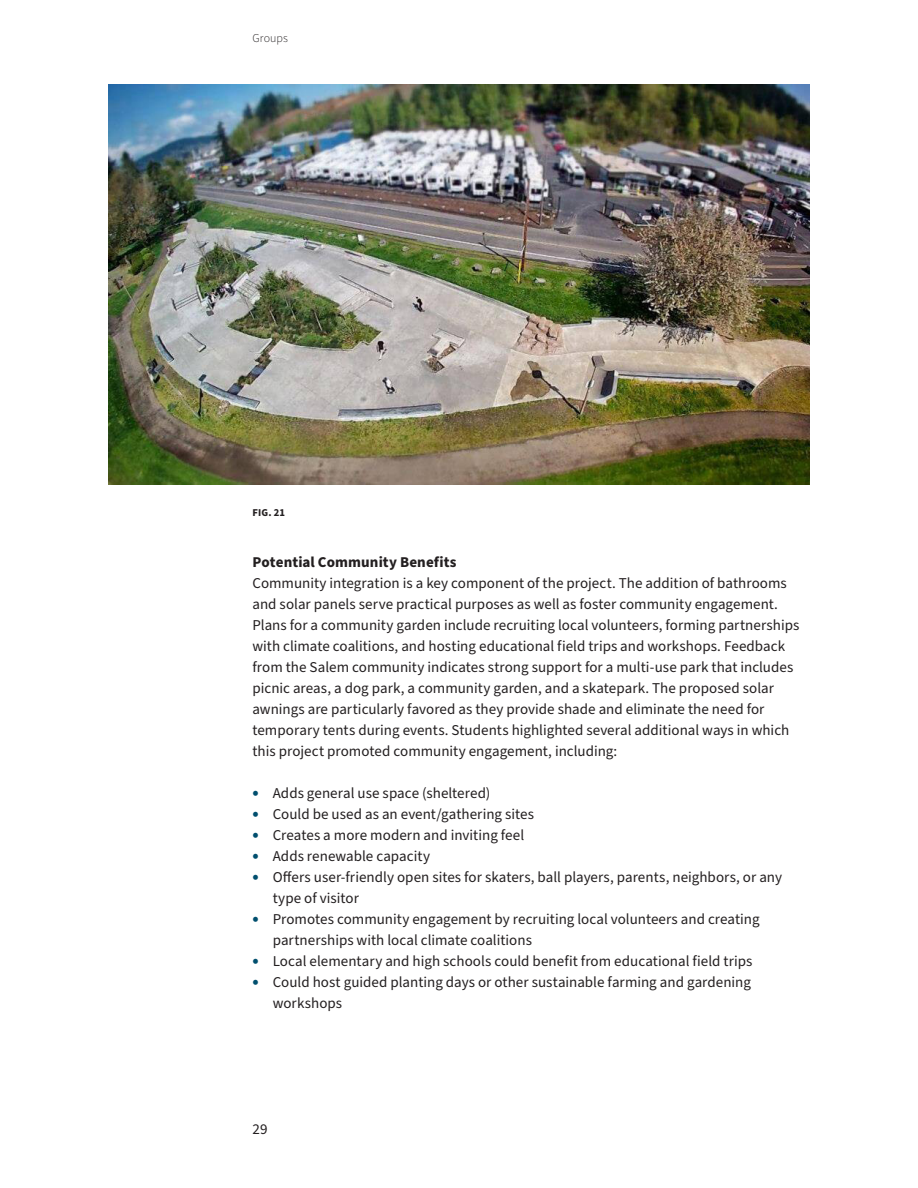
<style>
.page{position:relative;width:918px;height:1188px;background:#fff}
.page>*{position:absolute;margin:0;border:0;box-sizing:border-box;transform-origin:0 0}
.BODY{font:15px/21px "Source Sans Pro";color:#231f20}
.HEADING_3{font:700 15px "Source Sans Pro";letter-spacing:.005em;color:#231f20}
.t1{font:300 12px "Source Sans Pro";letter-spacing:.01em;color:#231f20}
.t2{font:700 10.5px "Source Sans Pro";color:#231f20}
.s1{font-weight:700;font-size:18px;color:#014f6e}
</style>
<div class="page">
<img style="left:108px;top:84px;width:702px;height:401px">
<p class="t1" style="left:252px;top:30px;width:37px">Groups</p>
<p class="t2" style="left:252px;top:506px;width:34px">FIG. 21</p>
<p class="HEADING_3" style="left:252px;top:552px;width:206px">Potential Community Benefits</p>
<p class="BODY" style="left:252px;top:573px;width:548px">Community integration is a key component of the project. The addition of bathrooms and solar panels serve practical purposes as well as foster community engagement.<br>Plans for a community garden include recruiting local volunteers, forming partnerships with climate coalitions, and hosting educational field trips and workshops. Feedback from the Salem community indicates strong support for a multi-use park that includes picnic areas, a dog park, a community garden, and a skatepark. The proposed solar awnings are particularly favored as they provide shade and eliminate the need for temporary tents during events. Students highlighted several additional ways in which this project promoted community engagement, including:</p>
<p class="BODY" style="left:252px;top:783px;width:240px"><span class="s1">•</span> Adds general use space (sheltered)</p>
<p class="BODY" style="left:252px;top:804px;width:283px"><span class="s1">•</span> Could be used as an event/gathering sites</p>
<p class="BODY" style="left:252px;top:825px;width:273px"><span class="s1">•</span> Creates a more modern and inviting feel</p>
<p class="BODY" style="left:252px;top:846px;width:179px"><span class="s1">•</span> Adds renewable capacity</p>
<p class="BODY" style="left:273px;top:867px;width:511px;text-indent:-20px"><span class="s1">•</span> Offers user-friendly open sites for skaters, ball players, parents, neighbors, or any type of visitor</p>
<p class="BODY" style="left:273px;top:909px;width:488px;text-indent:-20px"><span class="s1">•</span> Promotes community engagement by recruiting local volunteers and creating partnerships with local climate coalitions</p>
<p class="BODY" style="left:252px;top:951px;width:502px"><span class="s1">•</span> Local elementary and high schools could benefit from educational field trips</p>
<p class="BODY" style="left:273px;top:972px;width:480px;text-indent:-20px"><span class="s1">•</span> Could host guided planting days or other sustainable farming and gardening workshops</p>
<p class="BODY" style="left:252px;top:1119px;width:17px">29</p>
</div>
